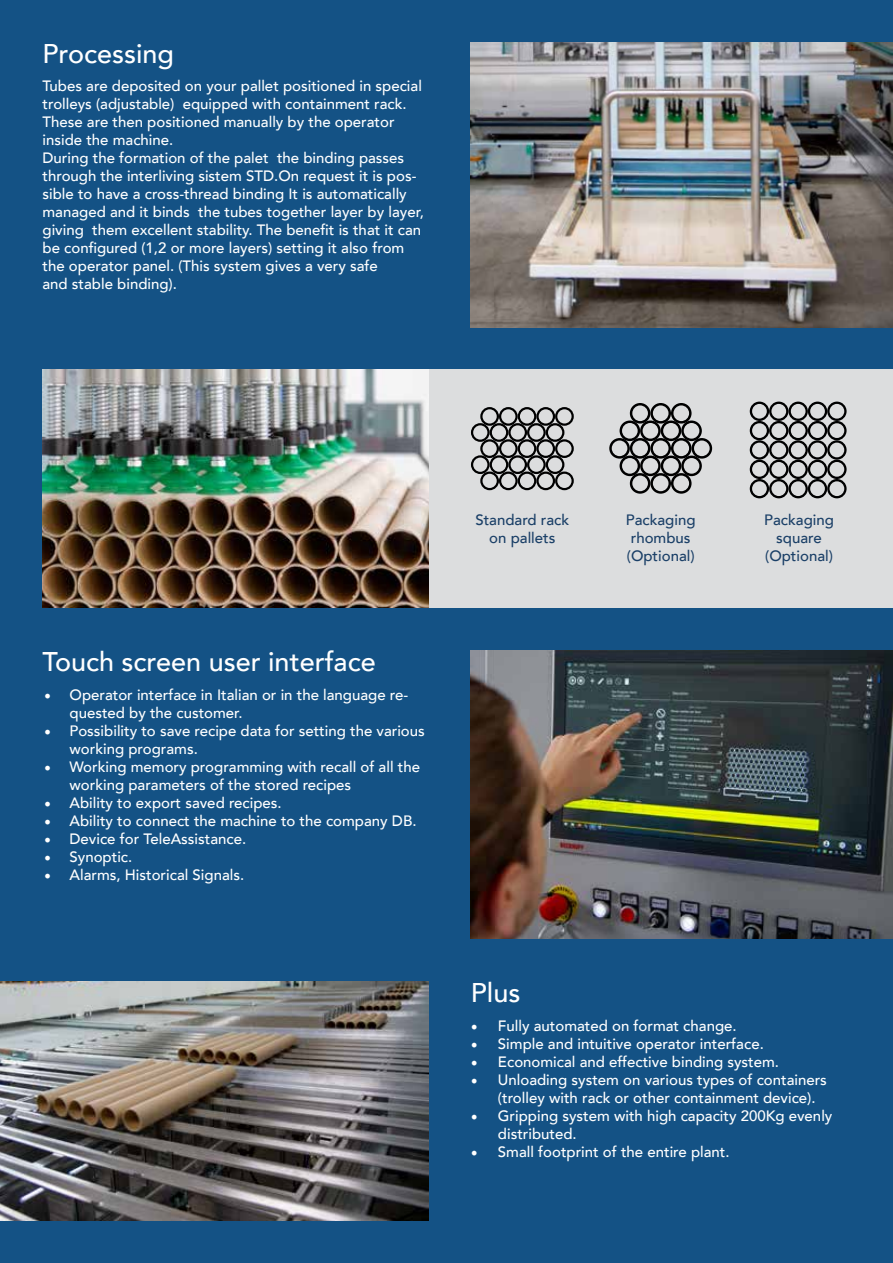
<style>
.page{position:relative;width:893px;height:1263px;background:#145285}
.page>*{position:absolute;margin:0;border:0;box-sizing:border-box;transform-origin:0 0}
.t1{font:500 27px "Avenir LT";color:#fff}
.t2{font:500 15px/18px "Avenir LT";color:#fff}
.t3{font:500 15px/18px "Avenir LT";color:#1a3f67;text-align:center}
.s1{font-family:"Minion Pro";font-weight:400;font-size:18px}
</style>
<div class="page">
<img style="left:471px;top:43px;width:422px;height:284px">
<div style="left:43px;top:370px;width:850px;height:238px;background:#dcddde"></div>
<img style="left:43px;top:370px;width:385px;height:238px">
<img style="left:471px;top:650px;width:422px;height:289px">
<img style="left:0;top:981px;width:428px;height:239px">
<svg style="left:609px;top:403px;width:103px;height:91px"></svg>
<svg style="left:750px;top:402px;width:97px;height:96px"></svg>
<svg style="left:471px;top:407px;width:103px;height:83px"></svg>
<h1 class="t1" style="left:43px;top:38px;width:133px">Processing</h1>
<p class="t2" style="left:43px;top:77px;width:383px">Tubes are deposited on your pallet positioned in special trolleys (adjustable) equipped with containment rack.<br>These are then positioned manually by the operator inside the machine.<br>During the formation of the palet the binding passes through the interliving sistem STD.On request it is pos&shy;sible to have a cross-thread binding It is automatically managed and it binds the tubes together layer by layer, giving them excellent stability. The benefit is that it can be configured (1,2 or more layers) setting it also from the operator panel. (This system gives a very safe<br>and stable binding).</p>
<h1 class="t1" style="left:43px;top:646px;width:335px">Touch screen user interface</h1>
<p class="t2" style="left:70px;top:686px;width:340px;text-indent:-26px"><span class="s1">•</span> Operator interface in Italian or in the language re&shy;quested by the customer.</p>
<p class="t2" style="left:70px;top:722px;width:357px;text-indent:-26px"><span class="s1">•</span> Possibility to save recipe data for setting the various working programs.</p>
<p class="t2" style="left:70px;top:758px;width:352px;text-indent:-26px"><span class="s1">•</span> Working memory programming with recall of all the working parameters of the stored recipes</p>
<p class="t2" style="left:44px;top:794px;width:239px"><span class="s1">•</span> Ability to export saved recipes.</p>
<p class="t2" style="left:44px;top:812px;width:374px"><span class="s1">•</span> Ability to connect the machine to the company DB.</p>
<p class="t2" style="left:44px;top:830px;width:204px"><span class="s1">•</span> Device for TeleAssistance.</p>
<p class="t2" style="left:44px;top:848px;width:90px"><span class="s1">•</span> Synoptic.</p>
<p class="t2" style="left:44px;top:866px;width:202px"><span class="s1">•</span> Alarms, Historical Signals.</p>
<p class="t3" style="left:475px;top:511px;width:95px">Standard rack on pallets</p>
<p class="t3" style="left:626px;top:511px;width:71px;text-align:left">Packaging rhombus (Optional)</p>
<p class="t3" style="left:764px;top:511px;width:71px">Packaging square (Optional)</p>
<h1 class="t1" style="left:471px;top:977px;width:51px">Plus</h1>
<p class="t2" style="left:471px;top:1017px;width:267px"><span class="s1">•</span> Fully automated on format change.</p>
<p class="t2" style="left:471px;top:1035px;width:294px"><span class="s1">•</span> Simple and intuitive operator interface.</p>
<p class="t2" style="left:471px;top:1053px;width:310px"><span class="s1">•</span> Economical and effective binding system.</p>
<p class="t2" style="left:498px;top:1071px;width:330px;text-indent:-27px"><span class="s1">•</span> Unloading system on various types of containers (trolley with rack or other containment device).</p>
<p class="t2" style="left:498px;top:1107px;width:336px;text-indent:-27px"><span class="s1">•</span> Gripping system with high capacity 200Kg evenly distributed.</p>
<p class="t2" style="left:471px;top:1143px;width:260px"><span class="s1">•</span> Small footprint of the entire plant.</p>
</div>
